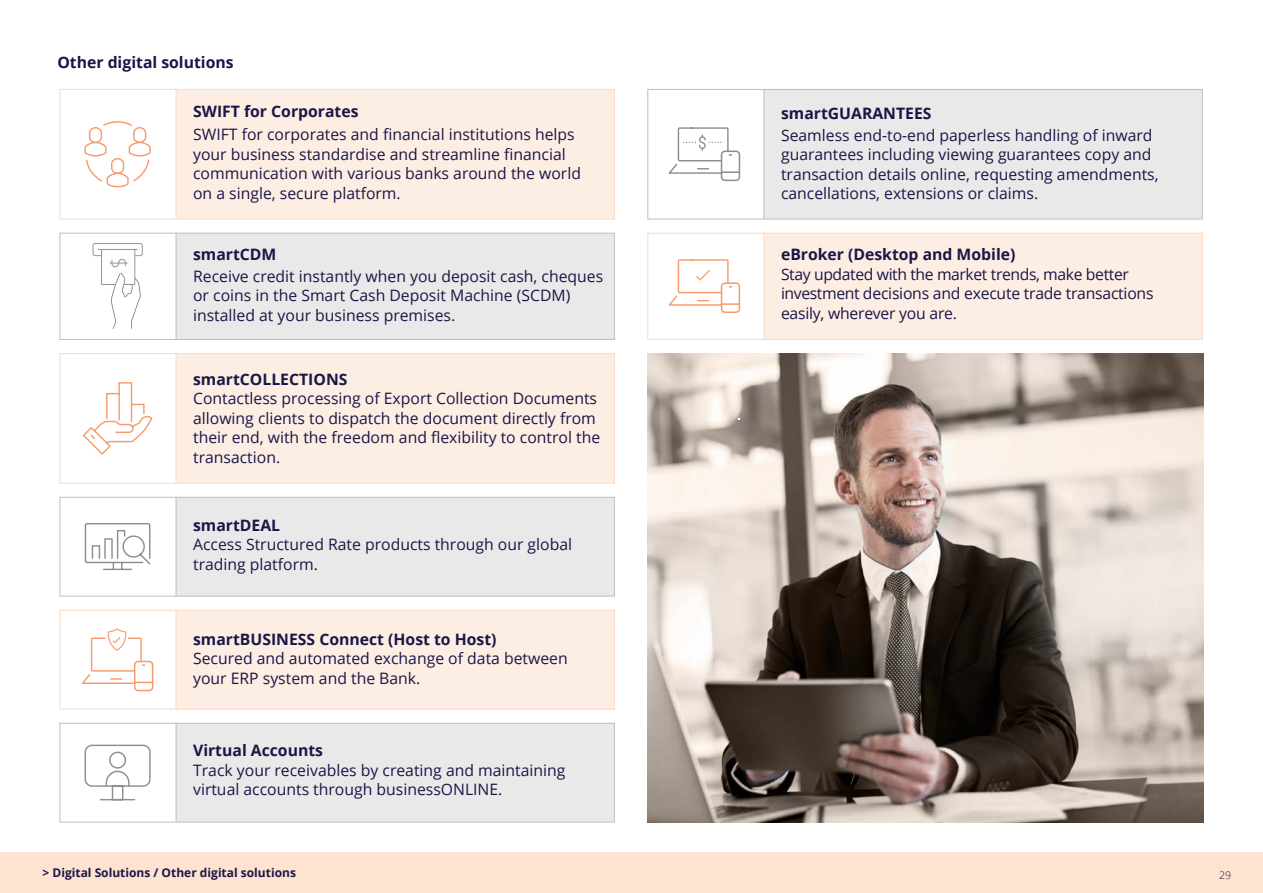
<style>
.page{position:relative;width:1263px;height:893px;background:#fff}
.page>*{position:absolute;margin:0;border:0;box-sizing:border-box;transform-origin:0 0}
.t1{font:15.75px/19.5px "Open Sans";color:#1a1647}
.t2{font:700 15.75px "Open Sans";color:#1a1647}
.t3{font:700 12px "Open Sans";color:#1a1647}
.t4{font:300 10.5px "Open Sans";color:#1a1647}
</style>
<div class="page">
<div style="left:0;top:853px;width:1263px;height:40px;background:#fee3d1"></div>
<svg style="left:92px;top:243px;width:51px;height:86px"></svg>
<svg style="left:83px;top:382px;width:70px;height:73px"></svg>
<svg style="left:84px;top:523px;width:67px;height:48px"></svg>
<svg style="left:84px;top:121px;width:67px;height:67px"></svg>
<svg style="left:82px;top:628px;width:72px;height:64px"></svg>
<img style="left:647px;top:354px;width:556px;height:468px">
<div style="left:176px;top:90px;width:438px;height:129px;background:#fdeee3"></div>
<div style="left:60px;top:89px;width:555px;height:130px;border:1px solid #fdd9c2"></div>
<hr style="left:176px;top:89px;width:1px;height:129px;background:#fdd9c2">
<div style="left:764px;top:90px;width:438px;height:129px;background:#eae9e9"></div>
<div style="left:647px;top:89px;width:556px;height:130px;border:1px solid #bfbebf"></div>
<hr style="left:763px;top:89px;width:1px;height:129px;background:#bfbebf">
<div style="left:176px;top:354px;width:438px;height:129px;background:#fdeee3"></div>
<div style="left:60px;top:353px;width:555px;height:131px;border:1px solid #fdd9c2"></div>
<hr style="left:176px;top:353px;width:1px;height:130px;background:#fdd9c2">
<div style="left:176px;top:723px;width:438px;height:99px;background:#eae9e9"></div>
<div style="left:60px;top:723px;width:555px;height:99px;border:1px solid #bfbebf"></div>
<hr style="left:176px;top:723px;width:1px;height:99px;background:#bfbebf">
<div style="left:764px;top:233px;width:438px;height:106px;background:#fdeee3"></div>
<div style="left:647px;top:233px;width:556px;height:107px;border:1px solid #fdd9c2"></div>
<hr style="left:763px;top:233px;width:1px;height:106px;background:#fdd9c2">
<div style="left:176px;top:233px;width:438px;height:106px;background:#eae9e9"></div>
<div style="left:60px;top:233px;width:555px;height:107px;border:1px solid #bfbebf"></div>
<hr style="left:176px;top:233px;width:1px;height:106px;background:#bfbebf">
<div style="left:176px;top:611px;width:438px;height:98px;background:#fdeee3"></div>
<div style="left:60px;top:610px;width:555px;height:99px;border:1px solid #fdd9c2"></div>
<hr style="left:176px;top:610px;width:1px;height:99px;background:#fdd9c2">
<div style="left:176px;top:497px;width:438px;height:99px;background:#eae9e9"></div>
<div style="left:60px;top:497px;width:555px;height:99px;border:1px solid #bfbebf"></div>
<hr style="left:176px;top:497px;width:1px;height:99px;background:#bfbebf">
<svg style="left:84px;top:744px;width:67px;height:57px"></svg>
<svg style="left:668px;top:127px;width:73px;height:55px"></svg>
<svg style="left:668px;top:259px;width:73px;height:54px"></svg>
<p class="t2" style="left:57px;top:52px;width:178px">Other digital solutions</p>
<p class="t2" style="left:193px;top:100px;width:167px">SWIFT for Corporates</p>
<p class="t1" style="left:193px;top:124px;width:389px">SWIFT for corporates and financial institutions helps your business standardise and streamline financial communication with various banks around the world on a single, secure platform.</p>
<p class="t2" style="left:193px;top:243px;width:85px">smartCDM</p>
<p class="t1" style="left:193px;top:266px;width:412px">Receive credit instantly when you deposit cash, cheques or coins in the Smart Cash Deposit Machine (SCDM) installed at your business premises.</p>
<p class="t2" style="left:193px;top:368px;width:156px">smartCOLLECTIONS</p>
<p class="t1" style="left:193px;top:389px;width:409px">Contactless processing of Export Collection Documents allowing clients to dispatch the document directly from their end, with the freedom and flexibility to control the transaction.</p>
<p class="t2" style="left:193px;top:514px;width:89px">smartDEAL</p>
<p class="t1" style="left:193px;top:534px;width:380px">Access Structured Rate products through our global trading platform.</p>
<p class="t2" style="left:193px;top:628px;width:305px">smartBUSINESS Connect (Host to Host)</p>
<p class="t1" style="left:193px;top:648px;width:376px">Secured and automated exchange of data between your ERP system and the Bank.</p>
<p class="t2" style="left:193px;top:739px;width:131px">Virtual Accounts</p>
<p class="t1" style="left:193px;top:760px;width:374px">Track your receivables by creating and maintaining virtual accounts through businessONLINE.</p>
<p class="t3" style="left:43px;top:864px;width:255px">&gt; Digital Solutions / Other digital solutions</p>
<p class="t2" style="left:781px;top:102px;width:152px">smartGUARANTEES</p>
<p class="t1" style="left:781px;top:125px;width:379px">Seamless end-to-end paperless handling of inward guarantees including viewing guarantees copy and transaction details online, requesting amendments, cancellations, extensions or claims.</p>
<p class="t2" style="left:781px;top:243px;width:236px">eBroker (Desktop and Mobile)</p>
<p class="t1" style="left:781px;top:264px;width:374px">Stay updated with the market trends, make better investment decisions and execute trade transactions easily, wherever you are.</p>
<p class="t4" style="left:1219px;top:868px;width:13px">29</p>
</div>
